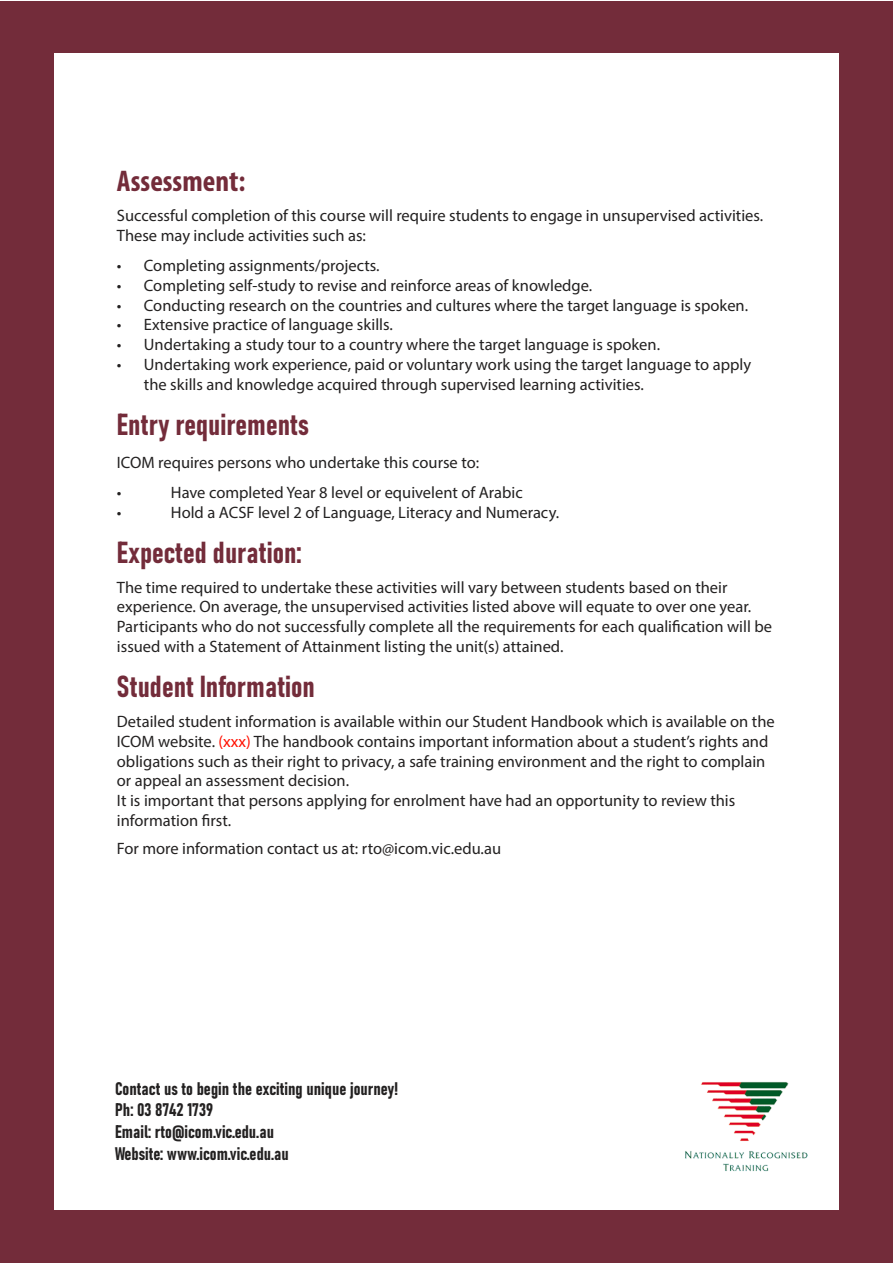
<style>
.page{position:relative;width:893px;height:1263px;background:#fff}
.page>*{position:absolute;margin:0;border:0;box-sizing:border-box;transform-origin:0 0}
.t1{font:30px "Bahnschrift";color:#732c3a}
.t2{font:700 condensed 30px "Myriad Pro";color:#732c3a}
.t3{font:18px "Bahnschrift";color:#232121}
.t4{font:16.5px/19.8px "Myriad Pro";color:#232121}
.s1{color:#ff1000}
</style>
<div class="page">
<div style="left:0;top:1px;width:893px;height:1262px;background:#732c3a"></div>
<div style="left:54px;top:53px;width:785px;height:1157px;background:#fff"></div>
<img style="left:685px;top:1082px;width:123px;height:90px">
<p class="t2" style="left:117px;top:162px;width:130px">Assessment:</p>
<p class="t4" style="left:117px;top:205px;width:648px">Successful completion of this course will require students to engage in unsupervised activities.<br>These may include activities such as:</p>
<p class="t4" style="left:117px;top:255px;width:264px">• Completing assignments/projects.</p>
<p class="t4" style="left:117px;top:275px;width:477px">• Completing self-study to revise and reinforce areas of knowledge.</p>
<p class="t4" style="left:117px;top:295px;width:633px">• Conducting research on the countries and cultures where the target language is spoken.</p>
<p class="t4" style="left:117px;top:315px;width:277px">• Extensive practice of language skills.</p>
<p class="t4" style="left:117px;top:334px;width:545px">• Undertaking a study tour to a country where the target language is spoken.</p>
<p class="t4" style="left:144px;top:354px;width:609px;text-indent:-27px">• Undertaking work experience, paid or voluntary work using the target language to apply the skills and knowledge acquired through supervised learning activities.</p>
<p class="t1" style="left:117px;top:401px;width:194px">Entry requirements</p>
<p class="t4" style="left:117px;top:452px;width:364px">ICOM requires persons who undertake this course to:</p>
<p class="t4" style="left:117px;top:482px;width:6px">•</p>
<p class="t4" style="left:171px;top:482px;width:353px">Have completed Year 8 level or equivelent of Arabic</p>
<p class="t4" style="left:117px;top:502px;width:6px">•</p>
<p class="t4" style="left:171px;top:502px;width:390px">Hold a ACSF level 2 of Language, Literacy and Numeracy.</p>
<p class="t1" style="left:117px;top:529px;width:186px">Expected duration:</p>
<p class="t4" style="left:117px;top:577px;width:657px">The time required to undertake these activities will vary between students based on their experience. On average, the unsupervised activities listed above will equate to over one year.<br>Participants who do not successfully complete all the requirements for each qualification will be issued with a Statement of Attainment listing the unit(s) attained.</p>
<p class="t1" style="left:117px;top:664px;width:200px">Student Information</p>
<p class="t4" style="left:117px;top:711px;width:659px">Detailed student information is available within our Student Handbook which is available on the ICOM website. <span class="s1">(xxx)</span> The handbook contains important information about a student’s rights and obligations such as their right to privacy, a safe training environment and the right to complain or appeal an assessment decision.</p>
<p class="t4" style="left:117px;top:790px;width:620px">It is important that persons applying for enrolment have had an opportunity to review this information first.</p>
<p class="t4" style="left:117px;top:838px;width:386px">For more information contact us at: rto@icom.vic.edu.au</p>
<p class="t3" style="left:115px;top:1075px;width:284px">Contact us to begin the exciting unique journey!</p>
<p class="t3" style="left:115px;top:1096px;width:100px">Ph: 03 8742 1739</p>
<p class="t3" style="left:115px;top:1118px;width:160px">Email: rto@icom.vic.edu.au</p>
<p class="t3" style="left:115px;top:1139px;width:175px">Website: www.icom.vic.edu.au</p>
</div>
